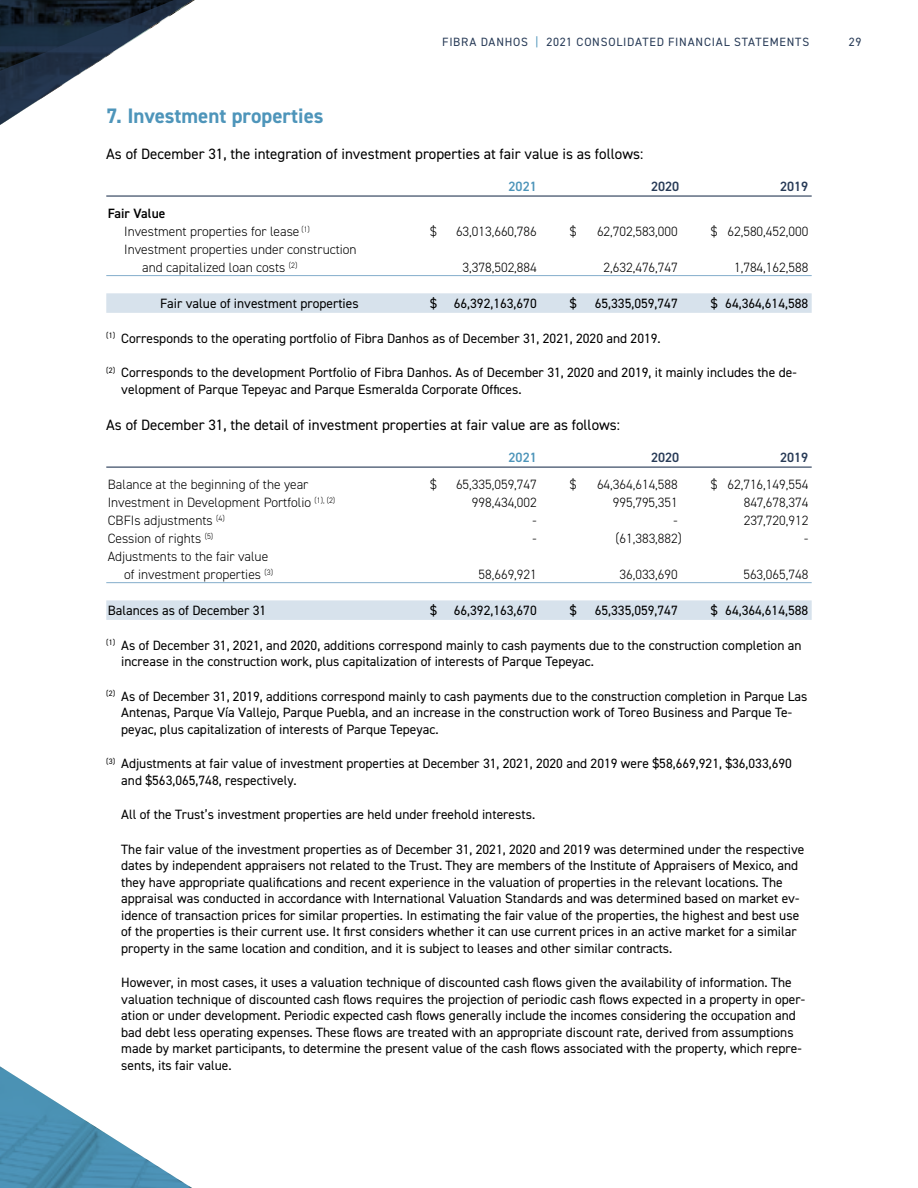
<style>
.page{position:relative;width:918px;height:1188px;background:#fff}
.page>*{position:absolute;margin:0;border:0;box-sizing:border-box;transform-origin:0 0}
.t1{font:700 21px "DIN2014";color:#4e95ba}
.t2{font:15px "DIN2014";color:#000}
.t3{font:13.5px/16.5px "DIN2014";color:#000}
.t4{font:300 13.5px/18px "DIN2014";color:#000}
.t5{font:600 13.5px "DIN2014";color:#283b57}
.t6{font:600 13.5px "DIN2014";color:#4e95ba}
.t7{font:12px "DIN2014";letter-spacing:.06em;color:#283b57}
.s1{color:#4e95ba}
.s2{font-weight:600}
</style>
<div class="page">
<svg style="left:0;top:0;width:195px;height:125px"></svg>
<svg style="left:0;top:1066px;width:192px;height:122px"></svg>
<hr style="left:106px;top:195px;width:706px;height:2px;background:#283b57">
<hr style="left:106px;top:275px;width:706px;height:1px;background:#83adcb">
<div style="left:106px;top:293px;width:706px;height:20px;background:#d7e2ec"></div>
<hr style="left:106px;top:467px;width:706px;height:1px;background:#283b57">
<hr style="left:106px;top:582px;width:706px;height:1px;background:#83adcb">
<div style="left:106px;top:600px;width:706px;height:20px;background:#d7e2ec"></div>
<p class="t7" style="left:442px;top:35px;width:369px">FIBRA DANHOS <span class="s1">|</span> 2021 CONSOLIDATED FINANCIAL STATEMENTS</p>
<p class="t7" style="left:849px;top:35px;width:14px">29</p>
<h1 class="t1" style="left:106px;top:101px;width:219px">7. Investment properties</h1>
<p class="t2" style="left:106px;top:144px;width:539px">As of December 31, the integration of investment properties at fair value is as follows:</p>
<p class="t6" style="left:509px;top:178px;width:30px">2021</p>
<p class="t5" style="left:651px;top:178px;width:30px">2020</p>
<p class="t5" style="left:780px;top:178px;width:30px">2019</p>
<p class="t4" style="left:124px;top:205px;width:187px;text-indent:-16px"><span class="s2">Fair Value<br></span>Investment properties for lease <sup>(1)</sup></p>
<p class="t4" style="left:430px;top:223px;width:8px">$</p>
<p class="t4" style="left:456px;top:223px;width:82px">63,013,660,786</p>
<p class="t4" style="left:570px;top:223px;width:8px">$</p>
<p class="t4" style="left:597px;top:223px;width:82px">62,702,583,000</p>
<p class="t4" style="left:711px;top:223px;width:99px">$ 62,580,452,000</p>
<p class="t4" style="left:142px;top:241px;width:216px;text-indent:-18px">Investment properties under construction and capitalized loan costs <sup>(2)</sup></p>
<p class="t4" style="left:463px;top:259px;width:76px">3,378,502,884</p>
<p class="t4" style="left:604px;top:259px;width:76px">2,632,476,747</p>
<p class="t4" style="left:734px;top:259px;width:76px">1,784,162,588</p>
<p class="t3" style="left:160px;top:295px;width:200px">Fair value of investment properties</p>
<p class="t3" style="left:430px;top:295px;width:108px">$ 66,392,163,670</p>
<p class="t3" style="left:570px;top:295px;width:8px">$</p>
<p class="t3" style="left:595px;top:295px;width:84px">65,335,059,747</p>
<p class="t3" style="left:711px;top:295px;width:99px">$ 64,364,614,588</p>
<p class="t3" style="left:106px;top:330px;width:556px"><sup>(1)</sup> Corresponds to the operating portfolio of Fibra Danhos as of December 31, 2021, 2020 and 2019.</p>
<p class="t3" style="left:121px;top:364px;width:677px;text-indent:-15px"><sup>(2)</sup> Corresponds to the development Portfolio of Fibra Danhos. As of December 31, 2020 and 2019, it mainly includes the de&shy;velopment of Parque Tepeyac and Parque Esmeralda Corporate Offices.</p>
<p class="t2" style="left:106px;top:415px;width:515px">As of December 31, the detail of investment properties at fair value are as follows:</p>
<p class="t6" style="left:509px;top:449px;width:30px">2021</p>
<p class="t5" style="left:651px;top:449px;width:30px">2020</p>
<p class="t5" style="left:780px;top:449px;width:30px">2019</p>
<p class="t4" style="left:108px;top:476px;width:202px">Balance at the beginning of the year</p>
<p class="t4" style="left:430px;top:476px;width:8px">$</p>
<p class="t4" style="left:456px;top:476px;width:82px">65,335,059,747</p>
<p class="t4" style="left:570px;top:476px;width:8px">$</p>
<p class="t4" style="left:597px;top:476px;width:82px">64,364,614,588</p>
<p class="t4" style="left:711px;top:476px;width:99px">$ 62,716,149,554</p>
<p class="t4" style="left:108px;top:494px;width:229px">Investment in Development Portfolio <sup>(1),</sup> <sup>(2)</sup></p>
<p class="t4" style="left:472px;top:494px;width:66px">998,434,002</p>
<p class="t4" style="left:613px;top:494px;width:66px">995,795,351</p>
<p class="t4" style="left:744px;top:494px;width:66px">847,678,374</p>
<p class="t4" style="left:108px;top:512px;width:118px">CBFIs adjustments <sup>(4)</sup></p>
<p class="t4" style="left:533px;top:512px;width:6px">-</p>
<p class="t4" style="left:674px;top:512px;width:6px">-</p>
<p class="t4" style="left:744px;top:512px;width:66px">237,720,912</p>
<p class="t4" style="left:108px;top:530px;width:107px">Cession of rights <sup>(5)</sup></p>
<p class="t4" style="left:533px;top:530px;width:6px">-</p>
<p class="t4" style="left:615px;top:530px;width:68px">(61,383,882)</p>
<p class="t4" style="left:804px;top:530px;width:6px">-</p>
<p class="t4" style="left:124px;top:548px;width:150px;text-indent:-16px">Adjustments to the fair value of investment properties <sup>(3)</sup></p>
<p class="t4" style="left:479px;top:566px;width:60px">58,669,921</p>
<p class="t4" style="left:620px;top:566px;width:60px">36,033,690</p>
<p class="t4" style="left:743px;top:566px;width:66px">563,065,748</p>
<p class="t3" style="left:108px;top:602px;width:160px">Balances as of December 31</p>
<p class="t3" style="left:430px;top:602px;width:108px">$ 66,392,163,670</p>
<p class="t3" style="left:570px;top:602px;width:8px">$</p>
<p class="t3" style="left:595px;top:602px;width:84px">65,335,059,747</p>
<p class="t3" style="left:711px;top:602px;width:99px">$ 64,364,614,588</p>
<p class="t3" style="left:121px;top:637px;width:682px;text-indent:-15px"><sup>(1)</sup> As of December 31, 2021, and 2020, additions correspond mainly to cash payments due to the construction completion an increase in the construction work, plus capitalization of interests of Parque Tepeyac.</p>
<p class="t3" style="left:121px;top:688px;width:688px;text-indent:-15px"><sup>(2)</sup> As of December 31, 2019, additions correspond mainly to cash payments due to the construction completion in Parque Las<br>Antenas, Parque Vía Vallejo, Parque Puebla, and an increase in the construction work of Toreo Business and Parque Te&shy;peyac, plus capitalization of interests of Parque Tepeyac.</p>
<p class="t3" style="left:121px;top:755px;width:672px;text-indent:-15px"><sup>(3)</sup> Adjustments at fair value of investment properties at December 31, 2021, 2020 and 2019 were $58,669,921, $36,033,690 and $563,065,748, respectively.</p>
<p class="t3" style="left:121px;top:806px;width:415px">All of the Trust’s investment properties are held under freehold interests.</p>
<p class="t3" style="left:121px;top:841px;width:685px">The fair value of the investment properties as of December 31, 2021, 2020 and 2019 was determined under the respective dates by independent appraisers not related to the Trust. They are members of the Institute of Appraisers of Mexico, and they have appropriate qualifications and recent experience in the valuation of properties in the relevant locations. The appraisal was conducted in accordance with International Valuation Standards and was determined based on market ev&shy;idence of transaction prices for similar properties. In estimating the fair value of the properties, the highest and best use of the properties is their current use. It first considers whether it can use current prices in an active market for a similar property in the same location and condition, and it is subject to leases and other similar contracts.</p>
<p class="t3" style="left:121px;top:974px;width:685px">However, in most cases, it uses a valuation technique of discounted cash flows given the availability of information. The valuation technique of discounted cash flows requires the projection of periodic cash flows expected in a property in oper&shy;ation or under development. Periodic expected cash flows generally include the incomes considering the occupation and bad debt less operating expenses. These flows are treated with an appropriate discount rate, derived from assumptions made by market participants, to determine the present value of the cash flows associated with the property, which repre&shy;sents, its fair value.</p>
</div>
